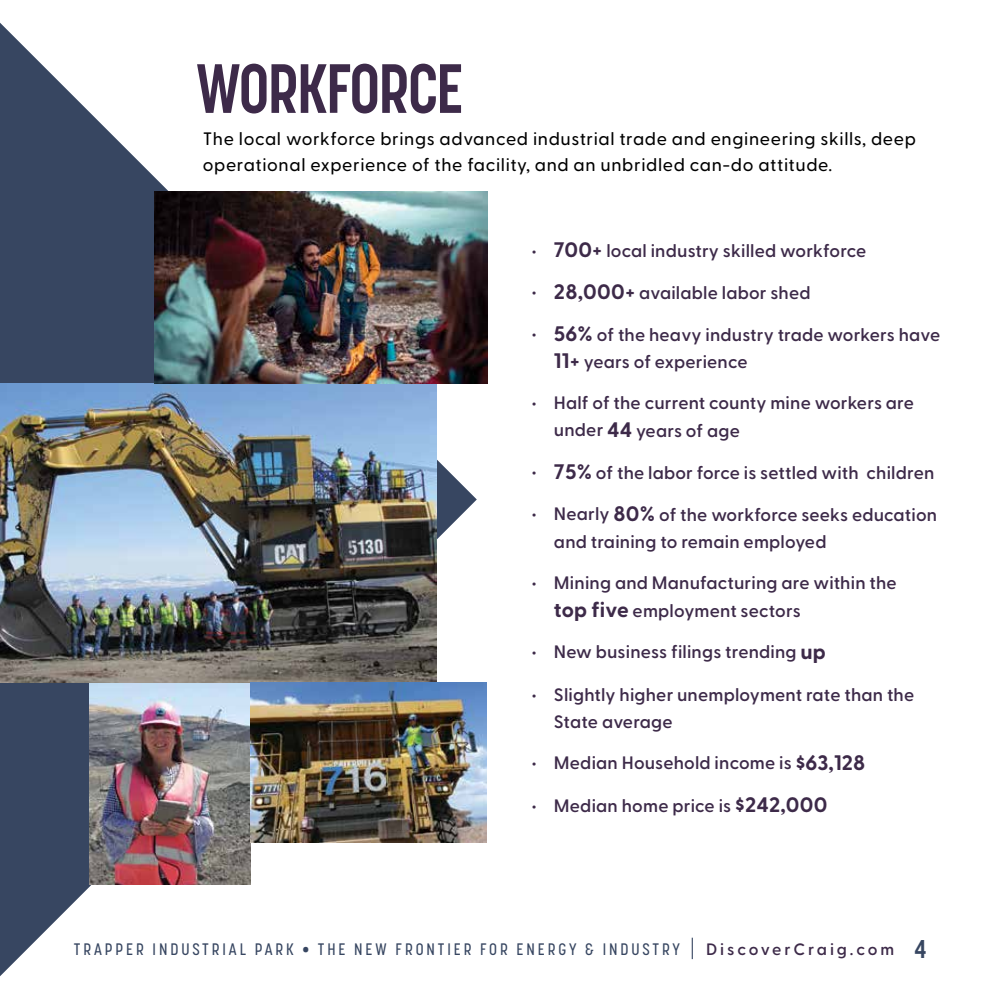
<style>
.page{position:relative;width:999px;height:999px;background:#fff}
.page>*{position:absolute;margin:0;border:0;box-sizing:border-box;transform-origin:0 0}
.t1{font:700 69px "Korolev Condensed";letter-spacing:-.025em;color:#3d2a49;scale:.93 1}
.t2{font:700 25.5px "Korolev Condensed";color:#374661}
.t3{font:600 18px/27px "Greycliff CF";letter-spacing:.01em;color:#3d2a49}
.t4{font:500 18px/25.5px "Greycliff CF";letter-spacing:.035em;color:#000}
.t5{font:500 16.5px "Korolev Condensed";letter-spacing:.175em;color:#374661}
.t6{font:600 16.5px "Greycliff CF";letter-spacing:.175em;color:#3d2a49}
.s1{font-weight:700;font-size:21px}
</style>
<div class="page">
<svg style="left:0;top:23px;width:477px;height:953px"></svg>
<svg style="left:692px;top:938px;width:1px;height:21px"></svg>
<img style="left:90px;top:682px;width:161px;height:202px">
<img style="left:0;top:383px;width:437px;height:299px">
<img style="left:250px;top:682px;width:236px;height:160px">
<img style="left:154px;top:192px;width:333px;height:192px">
<h1 class="t1" style="left:197px;top:48px;width:288px">WORKFORCE</h1>
<p class="t4" style="left:203px;top:125px;width:715px">The local workforce brings advanced industrial trade and engineering skills, deep operational experience of the facility, and an unbridled can-do attitude.</p>
<p class="t3" style="left:532px;top:236px;width:336px">• <span class="s1">700+</span> local industry skilled workforce</p>
<p class="t3" style="left:532px;top:278px;width:281px">• <span class="s1">28,000+</span> available labor shed</p>
<p class="t3" style="left:554px;top:320px;width:388px;text-indent:-22px">• <span class="s1">56%</span> of the heavy industry trade workers have<br><span class="s1">11+</span> years of experience</p>
<p class="t3" style="left:554px;top:389px;width:362px;text-indent:-22px">• Half of the current county mine workers are under <span class="s1">44</span> years of age</p>
<p class="t3" style="left:532px;top:458px;width:404px">• <span class="s1">75%</span> of the labor force is settled with children</p>
<p class="t3" style="left:554px;top:500px;width:385px;text-indent:-22px">• Nearly <span class="s1">80%</span> of the workforce seeks education and training to remain employed</p>
<p class="t3" style="left:554px;top:569px;width:344px;text-indent:-22px">• Mining and Manufacturing are within the <span class="s1">top five</span> employment sectors</p>
<p class="t3" style="left:532px;top:638px;width:296px">• New business filings trending <span class="s1">up</span></p>
<p class="t3" style="left:554px;top:680px;width:362px;text-indent:-22px">• Slightly higher unemployment rate than the<br>State average</p>
<p class="t3" style="left:532px;top:749px;width:335px">• Median Household income is <span class="s1">$63,128</span></p>
<p class="t3" style="left:532px;top:791px;width:297px">• Median home price is <span class="s1">$242,000</span></p>
<p class="t5" style="left:74px;top:940px;width:608px">TRAPPER INDUSTRIAL PARK • THE NEW FRONTIER FOR ENERGY &amp; INDUSTRY</p>
<p class="t6" style="left:706px;top:937px;width:190px">DiscoverCraig.com</p>
<h2 class="t2" style="left:914px;top:934px;width:14px">4</h2>
</div>
